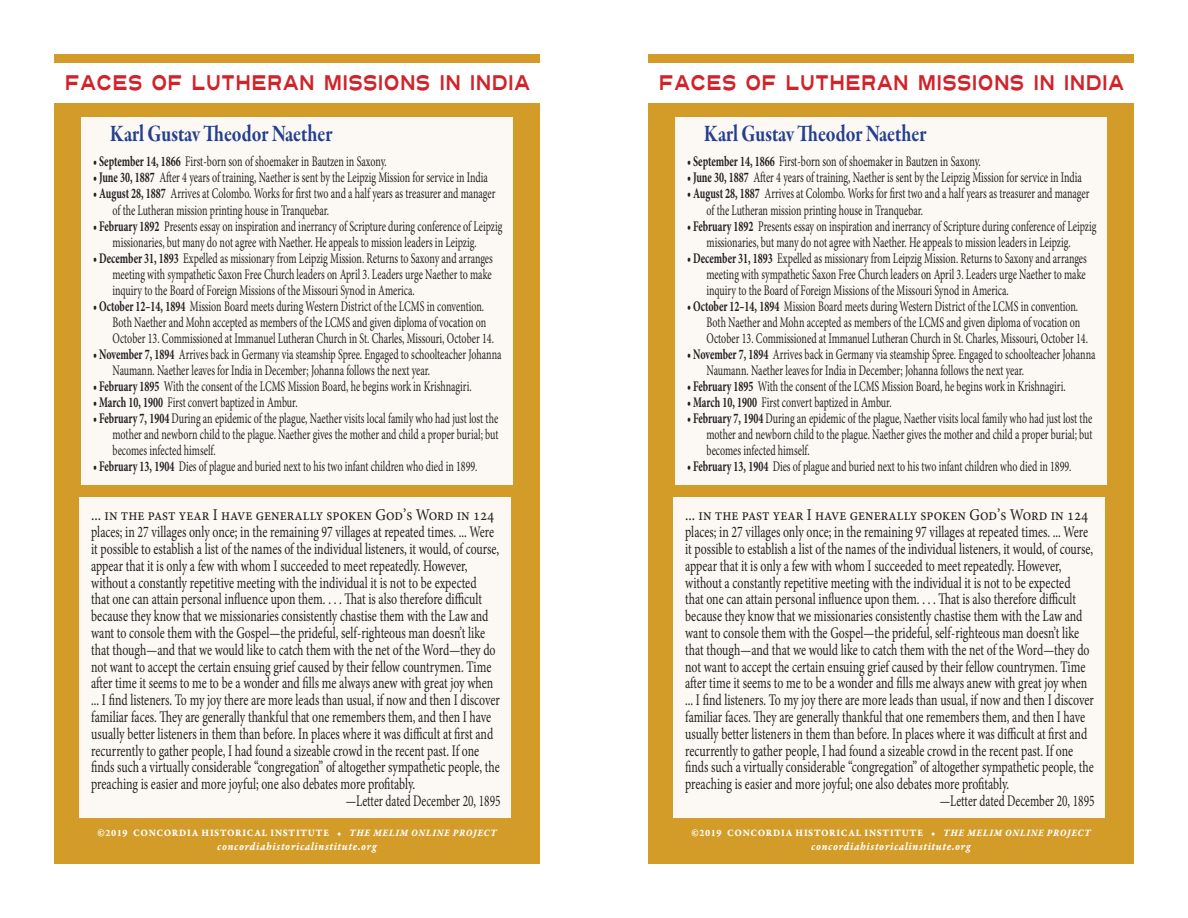
<style>
.page{position:relative;width:1188px;height:918px;background:#fff}
.page>*{position:absolute;margin:0;border:0;box-sizing:border-box;transform-origin:0 0}
.t1{font:24px "Garamond Premr Pro Bd Subh";color:#253f8e;scale:.8 1}
.t2{font:21px "Turnpike";letter-spacing:.02em;color:#d1232a;scale:.69 1}
.t3{font:16.5px "Minion Pro";color:#231f20;scale:.89 1}
.t4{font:16.2px/16.8px "Minion Pro";letter-spacing:-.005em;color:#231f20;scale:.73 1}
.t5{font:16.2px "Minion Pro";letter-spacing:-.005em;color:#231f20;scale:.7 1}
.t6{font:14.7px/16px "Minion Pro";letter-spacing:-.005em;color:#231f20;scale:.68 1}
.t7{font:12px "Garamond Premr Pro Bd It Capt";letter-spacing:.06em;color:#fff;scale:.9 1}
.t8{font:10.5px "Garamond Premr Pro Bd Capt";letter-spacing:.06em;color:#fff;scale:.9 1}
.s1{font-weight:700}
.s2{font-family:"Garamond Premr Pro Bd It Capt"}
</style>
<div class="page">
<div style="left:54px;top:104px;width:486px;height:760px;background:#d39c29"></div>
<div style="left:54px;top:54px;width:486px;height:9px;background:#d39c29"></div>
<div style="left:79px;top:497px;width:432px;height:320px;background:#fcf9f4"></div>
<div style="left:81px;top:117px;width:432px;height:367px;background:#fcf9f4"></div>
<div style="left:648px;top:104px;width:486px;height:760px;background:#d39c29"></div>
<div style="left:648px;top:54px;width:486px;height:9px;background:#d39c29"></div>
<div style="left:673px;top:497px;width:432px;height:320px;background:#fcf9f4"></div>
<div style="left:675px;top:117px;width:432px;height:367px;background:#fcf9f4"></div>
<p class="t2" style="left:65px;top:67px;width:676px">FACES OF LUTHERAN MISSIONS IN INDIA</p>
<p class="t1" style="left:110px;top:120px;width:279px">Karl Gustav Theodor Naether</p>
<p class="t6" style="left:93px;top:154px;width:434px"><span class="s1">• September 14, 1866</span> First-born son of shoemaker in Bautzen in Saxony.</p>
<p class="t6" style="left:93px;top:170px;width:582px"><span class="s1">• June 30, 1887</span> After 4 years of training, Naether is sent by the Leipzig Mission for service in India</p>
<p class="t6" style="left:112px;top:186px;width:565px;text-indent:-20px"><span class="s1">• August 28, 1887</span> Arrives at Colombo. Works for first two and a half years as treasurer and manager of the Lutheran mission printing house in Tranquebar.</p>
<p class="t6" style="left:93px;top:218px;width:604px;text-align:center"><span class="s1">• February 1892</span> Presents essay on inspiration and inerrancy of Scripture during conference of Leipzig missionaries, but many do not agree with Naether. He appeals to mission leaders in Leipzig.</p>
<p class="t6" style="left:112px;top:250px;width:561px;text-align:justify;text-indent:-20px"><span class="s1">• December 31, 1893</span> Expelled as missionary from Leipzig Mission. Returns to Saxony and arranges meeting with sympathetic Saxon Free Church leaders on April 3. Leaders urge Naether to make inquiry to the Board of Foreign Missions of the Missouri Synod in America.</p>
<p class="t6" style="left:112px;top:298px;width:562px;text-indent:-20px"><span class="s1">• October 12–14, 1894</span> Mission Board meets during Western District of the LCMS in convention.<br>Both Naether and Mohn accepted as members of the LCMS and given diploma of vocation on<br>October 13. Commissioned at Immanuel Lutheran Church in St. Charles, Missouri, October 14.</p>
<p class="t6" style="left:112px;top:346px;width:574px;text-indent:-20px"><span class="s1">• November 7, 1894</span> Arrives back in Germany via steamship Spree. Engaged to schoolteacher Johanna<br>Naumann. Naether leaves for India in December; Johanna follows the next year.</p>
<p class="t6" style="left:93px;top:378px;width:558px"><span class="s1">• February 1895</span> With the consent of the LCMS Mission Board, he begins work in Krishnagiri.</p>
<p class="t6" style="left:93px;top:395px;width:302px"><span class="s1">• March 10, 1900</span> First convert baptized in Ambur.</p>
<p class="t6" style="left:112px;top:411px;width:569px;text-align:justify;text-indent:-20px"><span class="s1">• February 7, 1904</span> During an epidemic of the plague, Naether visits local family who had just lost the mother and newborn child to the plague. Naether gives the mother and child a proper burial; but becomes infected himself.</p>
<p class="t6" style="left:93px;top:459px;width:567px"><span class="s1">• February 13, 1904</span> Dies of plague and buried next to his two infant children who died in 1899.</p>
<p class="t3" style="left:91px;top:504px;width:455px">... in the past year I have generally spoken God’s Word in 124</p>
<p class="t4" style="left:91px;top:524px;width:561px">places; in 27 villages only once; in the remaining 97 villages at repeated times. ... Were it possible to establish a list of the names of the individual listeners, it would, of course, appear that it is only a few with whom I succeeded to meet repeatedly. However, without a constantly repetitive meeting with the individual it is not to be expected<br>that one can attain personal influence upon them. . . . That is also therefore difficult because they know that we missionaries consistently chastise them with the Law and want to console them with the Gospel—the prideful, self-righteous man doesn’t like that though—and that we would like to catch them with the net of the Word—they do not want to accept the certain ensuing grief caused by their fellow countrymen. Time after time it seems to me to be a wonder and fills me always anew with great joy when ... I find listeners. To my joy there are more leads than usual, if now and then I discover familiar faces. They are generally thankful that one remembers them, and then I have usually better listeners in them than before. In places where it was difficult at first and recurrently to gather people, I had found a sizeable crowd in the recent past. If one finds such a virtually considerable “congregation” of altogether sympathetic people, the preaching is easier and more joyful; one also debates more profitably.</p>
<p class="t5" style="left:346px;top:790px;width:223px">—Letter dated December 20, 1895</p>
<p class="t8" style="left:97px;top:826px;width:445px">©2019 CONCORDIA HISTORICAL INSTITUTE • <span class="s2">THE MELIM ONLINE PROJECT</span></p>
<p class="t7" style="left:217px;top:839px;width:179px">concordiahistoricalinstitute.org</p>
<p class="t2" style="left:659px;top:67px;width:676px">FACES OF LUTHERAN MISSIONS IN INDIA</p>
<p class="t1" style="left:704px;top:120px;width:279px">Karl Gustav Theodor Naether</p>
<p class="t6" style="left:687px;top:154px;width:434px"><span class="s1">• September 14, 1866</span> First-born son of shoemaker in Bautzen in Saxony.</p>
<p class="t6" style="left:687px;top:170px;width:582px"><span class="s1">• June 30, 1887</span> After 4 years of training, Naether is sent by the Leipzig Mission for service in India</p>
<p class="t6" style="left:706px;top:186px;width:565px;text-indent:-20px"><span class="s1">• August 28, 1887</span> Arrives at Colombo. Works for first two and a half years as treasurer and manager of the Lutheran mission printing house in Tranquebar.</p>
<p class="t6" style="left:687px;top:218px;width:604px;text-align:center"><span class="s1">• February 1892</span> Presents essay on inspiration and inerrancy of Scripture during conference of Leipzig missionaries, but many do not agree with Naether. He appeals to mission leaders in Leipzig.</p>
<p class="t6" style="left:706px;top:250px;width:561px;text-align:justify;text-indent:-20px"><span class="s1">• December 31, 1893</span> Expelled as missionary from Leipzig Mission. Returns to Saxony and arranges meeting with sympathetic Saxon Free Church leaders on April 3. Leaders urge Naether to make inquiry to the Board of Foreign Missions of the Missouri Synod in America.</p>
<p class="t6" style="left:706px;top:298px;width:562px;text-indent:-20px"><span class="s1">• October 12–14, 1894</span> Mission Board meets during Western District of the LCMS in convention.<br>Both Naether and Mohn accepted as members of the LCMS and given diploma of vocation on<br>October 13. Commissioned at Immanuel Lutheran Church in St. Charles, Missouri, October 14.</p>
<p class="t6" style="left:706px;top:346px;width:574px;text-indent:-20px"><span class="s1">• November 7, 1894</span> Arrives back in Germany via steamship Spree. Engaged to schoolteacher Johanna<br>Naumann. Naether leaves for India in December; Johanna follows the next year.</p>
<p class="t6" style="left:687px;top:378px;width:558px"><span class="s1">• February 1895</span> With the consent of the LCMS Mission Board, he begins work in Krishnagiri.</p>
<p class="t6" style="left:687px;top:395px;width:302px"><span class="s1">• March 10, 1900</span> First convert baptized in Ambur.</p>
<p class="t6" style="left:706px;top:411px;width:569px;text-align:justify;text-indent:-20px"><span class="s1">• February 7, 1904</span> During an epidemic of the plague, Naether visits local family who had just lost the mother and newborn child to the plague. Naether gives the mother and child a proper burial; but becomes infected himself.</p>
<p class="t6" style="left:687px;top:459px;width:567px"><span class="s1">• February 13, 1904</span> Dies of plague and buried next to his two infant children who died in 1899.</p>
<p class="t3" style="left:685px;top:504px;width:455px">... in the past year I have generally spoken God’s Word in 124</p>
<p class="t4" style="left:685px;top:524px;width:561px">places; in 27 villages only once; in the remaining 97 villages at repeated times. ... Were it possible to establish a list of the names of the individual listeners, it would, of course, appear that it is only a few with whom I succeeded to meet repeatedly. However, without a constantly repetitive meeting with the individual it is not to be expected<br>that one can attain personal influence upon them. . . . That is also therefore difficult because they know that we missionaries consistently chastise them with the Law and want to console them with the Gospel—the prideful, self-righteous man doesn’t like that though—and that we would like to catch them with the net of the Word—they do not want to accept the certain ensuing grief caused by their fellow countrymen. Time after time it seems to me to be a wonder and fills me always anew with great joy when ... I find listeners. To my joy there are more leads than usual, if now and then I discover familiar faces. They are generally thankful that one remembers them, and then I have usually better listeners in them than before. In places where it was difficult at first and recurrently to gather people, I had found a sizeable crowd in the recent past. If one finds such a virtually considerable “congregation” of altogether sympathetic people, the preaching is easier and more joyful; one also debates more profitably.</p>
<p class="t5" style="left:940px;top:790px;width:223px">—Letter dated December 20, 1895</p>
<p class="t8" style="left:691px;top:826px;width:445px">©2019 CONCORDIA HISTORICAL INSTITUTE • <span class="s2">THE MELIM ONLINE PROJECT</span></p>
<p class="t7" style="left:811px;top:839px;width:179px">concordiahistoricalinstitute.org</p>
</div>
